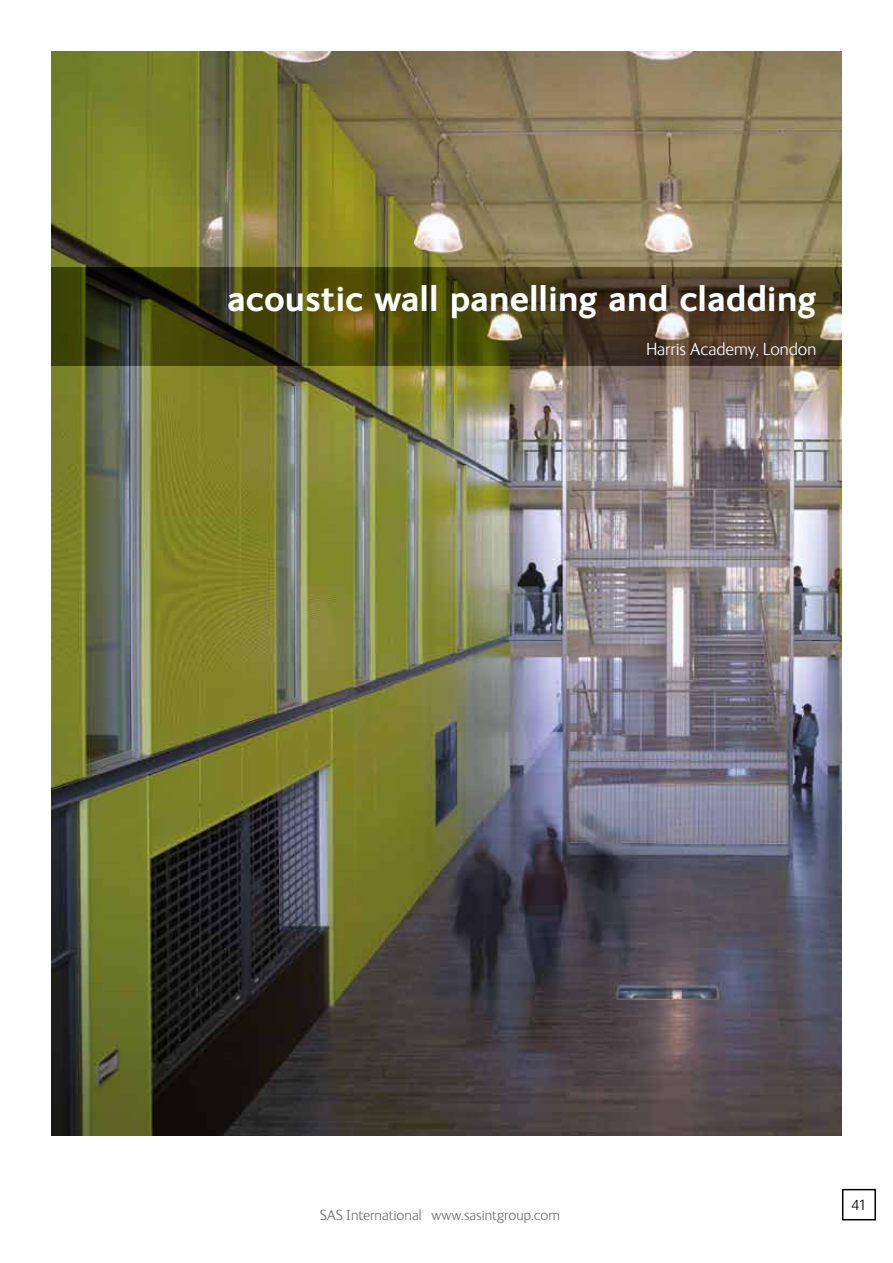
<style>
.page{position:relative;width:893px;height:1263px;background:#fff}
.page>*{position:absolute;margin:0;border:0;box-sizing:border-box;transform-origin:0 0}
.t1{font:700 36px "FS Ingrid";color:#fff}
.t2{font:300 18px "FS Ingrid";color:#fff}
.t3{font:300 15px "FS Ingrid";color:#706f6f}
.t4{font:300 15px "FS Ingrid";color:#000}
</style>
<div class="page">
<div style="left:842px;top:1189px;width:34px;height:31px;border:2px solid #000"></div>
<img style="left:51px;top:51px;width:791px;height:1084px">
<img style="left:51px;top:268px;width:791px;height:98px">
<h1 class="t1" style="left:227px;top:278px;width:590px">acoustic wall panelling and cladding</h1>
<p class="t2" style="left:646px;top:339px;width:171px">Harris Academy, London</p>
<p class="t3" style="left:320px;top:1208px;width:241px">SAS International www.sasintgroup.com</p>
<p class="t4" style="left:851px;top:1197px;width:16px">41</p>
</div>
